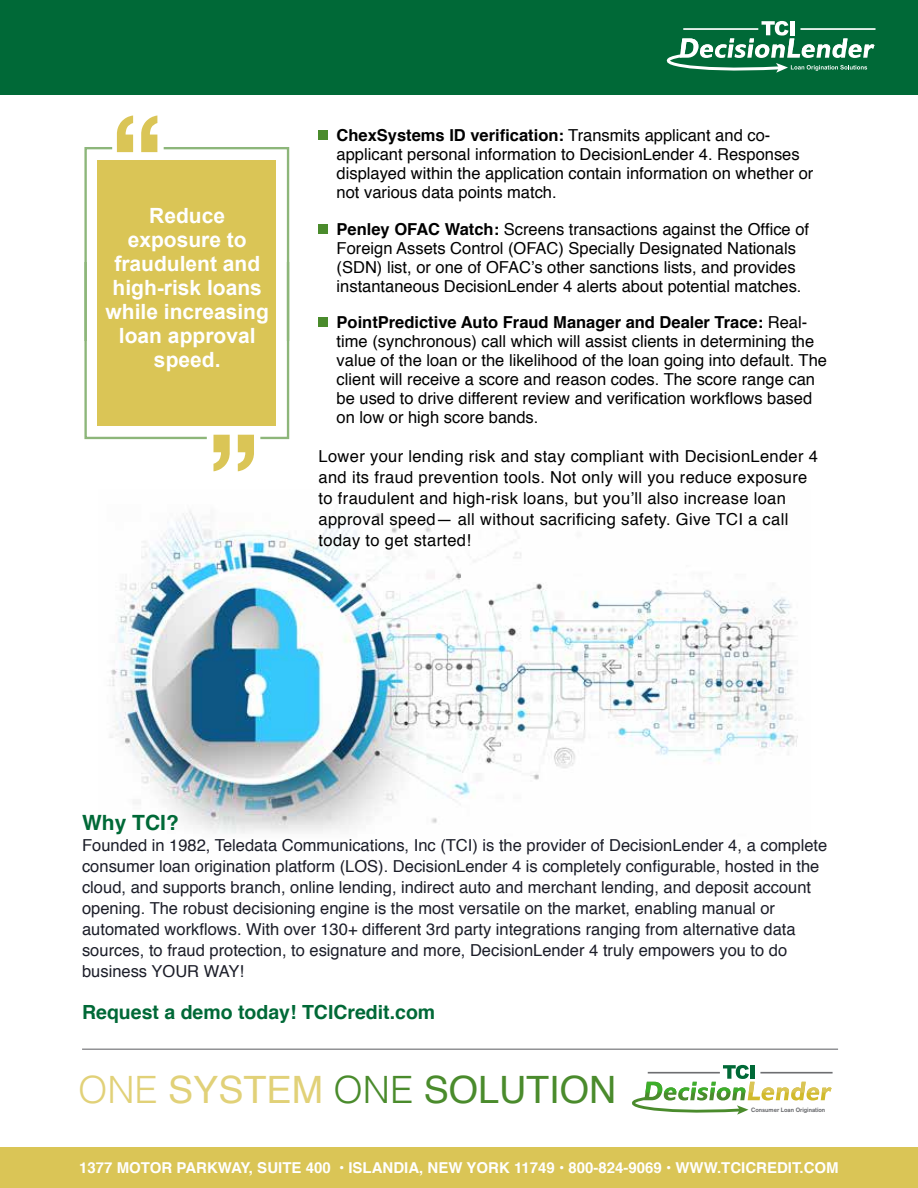
<style>
.page{position:relative;width:918px;height:1188px;background:#fff}
.page>*{position:absolute;margin:0;border:0;box-sizing:border-box;transform-origin:0 0}
.t1{font:37.65px "Helvetica";color:#4a8b2c}
.t2{font:700 21px/24px "Arial";color:#fff;text-align:center}
.t3{font:700 21px "Helvetica";color:#006937}
.t4{font:700 19.5px "Helvetica";color:#006937}
.t5{font:16.5px/19px "Helvetica";color:#000}
.t6{font:16.5px/21px "Helvetica";color:#1c1e29}
.t7{font:16.5px/21px "Helvetica";letter-spacing:.02em;color:#000}
.t8{font:700 15px "Helvetica";color:#fff}
.t9{font:500 6.15px "AG Old Face";color:#6d6e71}
.s1{font-weight:700}
.s2{font-weight:300;color:#e1d178}
.s3{color:#e1d178}
.s4{font-weight:300}
</style>
<div class="page">
<img style="left:109px;top:511px;width:689px;height:323px">
<div style="left:0;top:1147px;width:918px;height:41px;background:#dac556"></div>
<hr style="left:760px;top:1072px;width:73px;height:2px;background:#6d6e71">
<svg style="left:632px;top:1065px;width:200px;height:50px"></svg>
<hr style="left:82px;top:1049px;width:756px;height:1px;background:#6d6e71">
<div style="left:319px;top:131px;width:9px;height:9px;background:#4a8b2c"></div>
<div style="left:319px;top:224px;width:9px;height:9px;background:#4a8b2c"></div>
<div style="left:319px;top:318px;width:9px;height:9px;background:#4a8b2c"></div>
<svg style="left:84px;top:116px;width:206px;height:355px"></svg>
<div style="left:97px;top:160px;width:179px;height:180px;background:#dac556"></div>
<div style="left:0;top:0;width:918px;height:94px;background:#006937"></div>
<svg style="left:666px;top:21px;width:208px;height:52px"></svg>
<hr style="left:790px;top:21px;width:4px;height:14px;background:#fff">
<hr style="left:683px;top:28px;width:75px;height:2px;background:#fff">
<hr style="left:800px;top:28px;width:76px;height:2px;background:#fff">
<p class="t2" style="left:106px;top:204px;width:165px">Reduce exposure to fraudulent and high-risk loans while increasing loan approval speed.</p>
<p class="t5" style="left:337px;top:127px;width:478px"><span class="s1">ChexSystems ID verification:</span> Transmits applicant and co&shy;applicant personal information to DecisionLender 4. Responses displayed within the application contain information on whether or not various data points match.</p>
<p class="t5" style="left:337px;top:220px;width:474px"><span class="s1">Penley OFAC Watch:</span> Screens transactions against the Office of Foreign Assets Control (OFAC) Specially Designated Nationals (SDN) list, or one of OFAC’s other sanctions lists, and provides instantaneous DecisionLender 4 alerts about potential matches.</p>
<p class="t5" style="left:337px;top:314px;width:492px"><span class="s1">PointPredictive Auto Fraud Manager and Dealer Trace:</span> Real&shy;time (synchronous) call which will assist clients in determining the value of the loan or the likelihood of the loan going into default. The client will receive a score and reason codes. The score range can be used to drive different review and verification workflows based on low or high score bands.</p>
<p class="t7" style="left:319px;top:446px;width:501px">Lower your lending risk and stay compliant with DecisionLender 4 and its fraud prevention tools. Not only will you reduce exposure to fraudulent and high-risk loans, but you’ll also increase loan approval speed— all without sacrificing safety. Give TCI a call today to get started!</p>
<p class="t3" style="left:82px;top:806px;width:98px">Why TCI?</p>
<p class="t6" style="left:82px;top:835px;width:747px">Founded in 1982, Teledata Communications, Inc (TCI) is the provider of DecisionLender 4, a complete consumer loan origination platform (LOS). DecisionLender 4 is completely configurable, hosted in the cloud, and supports branch, online lending, indirect auto and merchant lending, and deposit account opening. The robust decisioning engine is the most versatile on the market, enabling manual or automated workflows. With over 130+ different 3rd party integrations ranging from alternative data sources, to fraud protection, to esignature and more, DecisionLender 4 truly empowers you to do business YOUR WAY!</p>
<p class="t4" style="left:82px;top:997px;width:355px">Request a demo today! TCICredit.com</p>
<h1 class="t1" style="left:78px;top:1060px;width:540px"><span class="s2">ONE</span> <span class="s3">SYSTEM</span> <span class="s4">ONE</span> SOLUTION</h1>
<p class="t9" style="left:751px;top:1106px;width:76px">Consumer Loan Origination</p>
<p class="t8" style="left:79px;top:1156px;width:761px">1377 MOTOR PARKWAY, SUITE 400 • ISLANDIA, NEW YORK 11749 • 800-824-9069 • WWW.TCICREDIT.COM</p>
</div>
